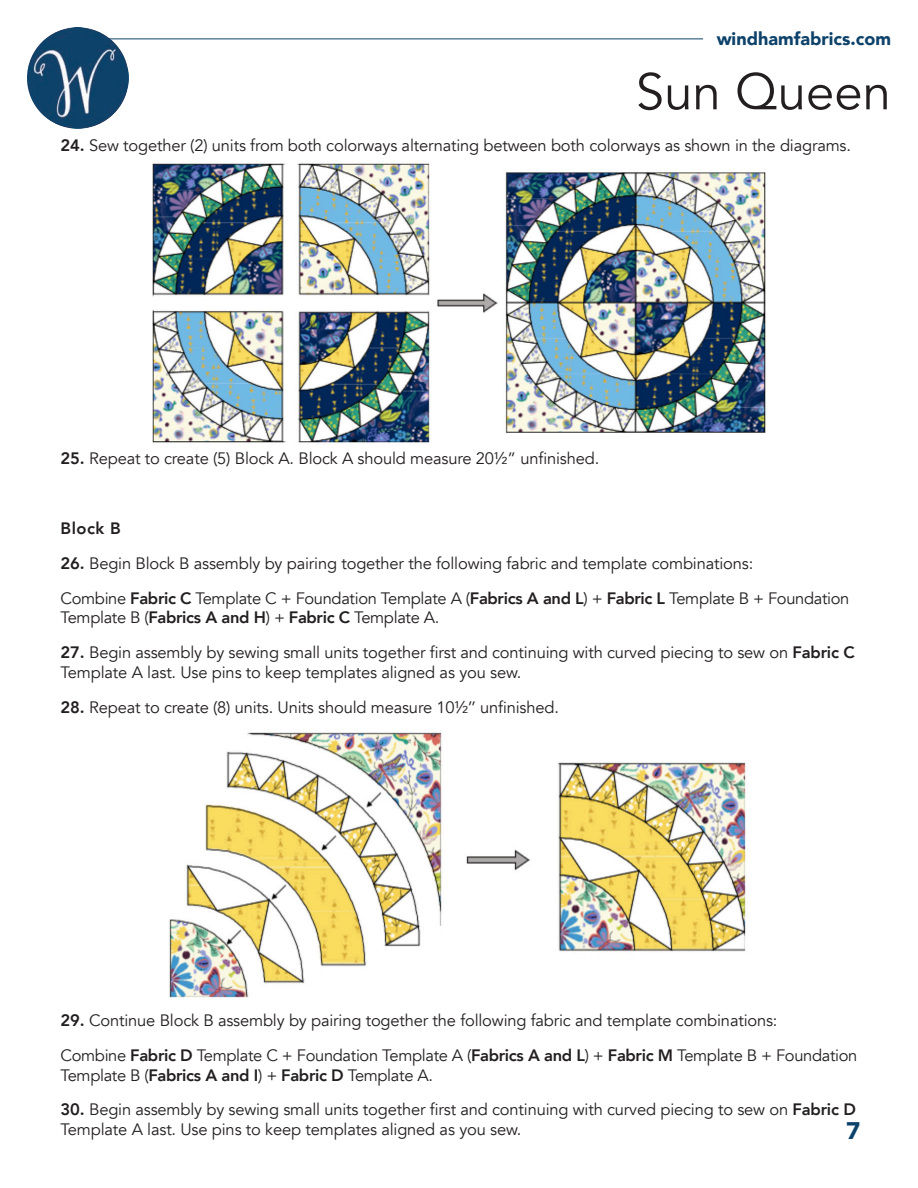
<style>
.page{position:relative;width:918px;height:1188px;background:#fff}
.page>*{position:absolute;margin:0;border:0;box-sizing:border-box;transform-origin:0 0}
.t1{font:51px "Avenir";color:#231f20}
.t2{font:900 24px "Avenir";color:#0d426a}
.t3{font:900 18px "Avenir";color:#0d426a}
.t4{font:16.5px/19.8px "Avenir";letter-spacing:-.01em;color:#231f20}
.t5{font:800 16.5px "Avenir";letter-spacing:.03em;color:#231f20}
.s1{font-weight:800}
</style>
<div class="page">
<img style="left:27px;top:27px;width:102px;height:102px;border-radius:51px">
<hr style="left:109px;top:39px;width:594px;height:1px;background:#0d426a">
<img style="left:152px;top:163px;width:614px;height:280px">
<img style="left:168px;top:732px;width:578px;height:266px">
<p class="t3" style="left:717px;top:23px;width:176px">windhamfabrics.com</p>
<h1 class="t1" style="left:636px;top:61px;width:257px">Sun Queen</h1>
<p class="t4" style="left:60px;top:136px;width:792px"><span class="s1">24.</span> Sew together (2) units from both colorways alternating between both colorways as shown in the diagrams.</p>
<p class="t4" style="left:60px;top:449px;width:540px"><span class="s1">25.</span> Repeat to create (5) Block A. Block A should measure 20½” unfinished.</p>
<p class="t5" style="left:60px;top:515px;width:62px">Block B</p>
<p class="t4" style="left:60px;top:554px;width:694px"><span class="s1">26.</span> Begin Block B assembly by pairing together the following fabric and template combinations:</p>
<p class="t4" style="left:60px;top:588px;width:791px">Combine <span class="s1">Fabric C</span> Template C + Foundation Template A (<span class="s1">Fabrics A and L</span>) + <span class="s1">Fabric L</span> Template B + Foundation<br>Template B (<span class="s1">Fabrics A and H</span>) + <span class="s1">Fabric C</span> Template A.</p>
<p class="t4" style="left:60px;top:643px;width:796px"><span class="s1">27.</span> Begin assembly by sewing small units together first and continuing with curved piecing to sew on <span class="s1">Fabric C<br></span>Template A last. Use pins to keep templates aligned as you sew.</p>
<p class="t4" style="left:60px;top:698px;width:500px"><span class="s1">28.</span> Repeat to create (8) units. Units should measure 10½’’ unfinished.</p>
<p class="t4" style="left:60px;top:1011px;width:719px"><span class="s1">29.</span> Continue Block B assembly by pairing together the following fabric and template combinations:</p>
<p class="t4" style="left:60px;top:1046px;width:798px">Combine <span class="s1">Fabric D</span> Template C + Foundation Template A (<span class="s1">Fabrics A and L</span>) + <span class="s1">Fabric M</span> Template B + Foundation<br>Template B (<span class="s1">Fabrics A and I</span>) + <span class="s1">Fabric D</span> Template A.</p>
<p class="t4" style="left:60px;top:1100px;width:797px"><span class="s1">30.</span> Begin assembly by sewing small units together first and continuing with curved piecing to sew on <span class="s1">Fabric D<br></span>Template A last. Use pins to keep templates aligned as you sew.</p>
<h2 class="t2" style="left:846px;top:1110px;width:16px">7</h2>
</div>
